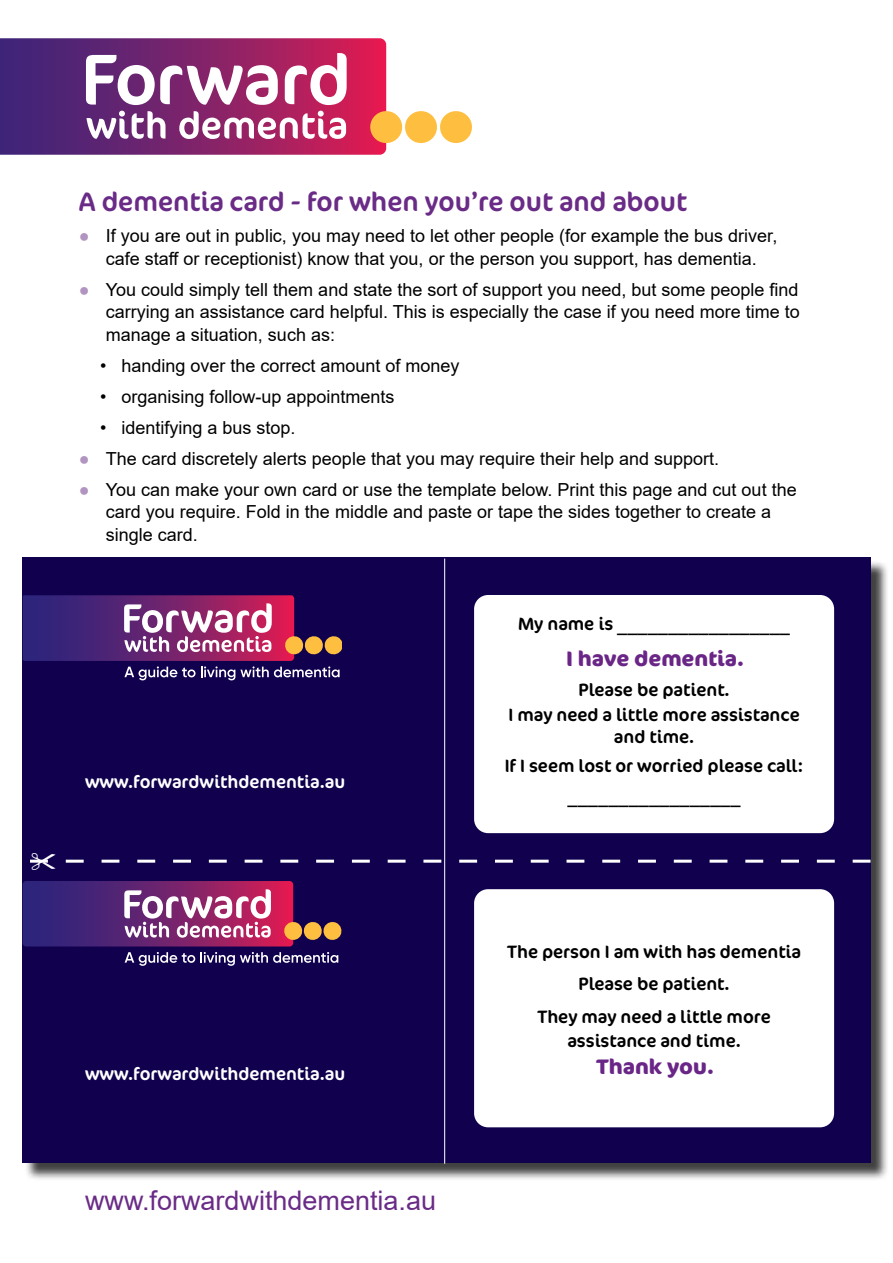
<style>
.page{position:relative;width:893px;height:1263px;background:#fff}
.page>*{position:absolute;margin:0;border:0;box-sizing:border-box;transform-origin:0 0}
.t1{font:27px "Cocon Pro";color:#6a2b87}
.t2{font:27px "Arial";color:#6a2b87}
.t3{font:700 21px "Cocon Pro";color:#6a2687}
.t4{font:18px/22.5px "Arial";color:#000;text-align:center}
.t5{font:18px/29.5px "Cocon Pro";color:#000;text-align:center}
.t6{font:18px "Cocon Pro";color:#fff}
.s1{color:#b294c1}
</style>
<div class="page">
<svg style="left:0;top:38px;width:386px;height:117px"></svg>
<svg style="left:368px;top:109px;width:104px;height:36px"></svg>
<svg style="left:285px;top:53px;width:62px;height:52px"></svg>
<svg style="left:86px;top:111px;width:80px;height:28px"></svg>
<svg style="left:179px;top:111px;width:167px;height:28px"></svg>
<svg style="left:86px;top:55px;width:192px;height:50px"></svg>
<div style="left:24px;top:560px;width:865px;height:621px;background:#000;opacity:.75"></div>
<div style="left:22px;top:558px;width:848px;height:605px;background:#10004d"></div>
<div style="left:474px;top:595px;width:360px;height:238px;background:#fff;border-radius:14px"></div>
<svg style="left:23px;top:595px;width:319px;height:85px"></svg>
<svg style="left:125px;top:952px;width:213px;height:14px"></svg>
<svg style="left:23px;top:881px;width:318px;height:65px"></svg>
<div style="left:474px;top:889px;width:360px;height:238px;background:#fff;border-radius:14px"></div>
<hr style="left:444px;top:559px;width:1px;height:605px;background:#fff">
<svg style="left:30px;top:853px;width:840px;height:17px"></svg>
<h1 class="t1" style="left:79px;top:184px;width:610px">A dementia card - for when you’re out and about</h1>
<p class="t4" style="left:79px;top:224px;width:700px"><span class="s1">●</span> If you are out in public, you may need to let other people (for example the bus driver, cafe staff or receptionist) know that you, or the person you support, has dementia.</p>
<p class="t4" style="left:106px;top:278px;width:695px;text-align:justify;text-indent:-27px"><span class="s1">●</span> You could simply tell them and state the sort of support you need, but some people find carrying an assistance card helpful. This is especially the case if you need more time to manage a situation, such as:</p>
<p class="t4" style="left:100px;top:354px;width:361px">• handing over the correct amount of money</p>
<p class="t4" style="left:100px;top:385px;width:296px">• organising follow-up appointments</p>
<p class="t4" style="left:100px;top:416px;width:197px">• identifying a bus stop.</p>
<p class="t4" style="left:79px;top:447px;width:642px"><span class="s1">●</span> The card discretely alerts people that you may require their help and support.</p>
<p class="t4" style="left:106px;top:478px;width:692px;text-align:left;text-indent:-27px"><span class="s1">●</span> You can make your own card or use the template below. Print this page and cut out the card you require. Fold in the middle and paste or tape the sides together to create a single card.</p>
<p class="t6" style="left:85px;top:769px;width:262px">www.forwardwithdementia.au</p>
<p class="t6" style="left:85px;top:1061px;width:262px">www.forwardwithdementia.au</p>
<h1 class="t2" style="left:85px;top:1182px;width:353px">www.forwardwithdementia.au</h1>
<p class="t5" style="left:518px;top:609px;width:273px">My name is _________________</p>
<p class="t3" style="left:566px;top:644px;width:177px">I have dementia.</p>
<p class="t5" style="left:508px;top:677px;width:293px;line-height:25.5px">Please be patient.<br>I may need a little more assistance</p>
<p class="t5" style="left:505px;top:721px;width:300px">and time.<br>If I seem lost or worried please call: _________________</p>
<p class="t5" style="left:507px;top:934px;width:296px;line-height:32.7px">The person I am with has dementia<br>Please be patient.<br>They may need a little more</p>
<p class="t5" style="left:567px;top:1025px;width:175px">assistance and time.</p>
<p class="t3" style="left:596px;top:1052px;width:118px">Thank you.</p>
</div>
